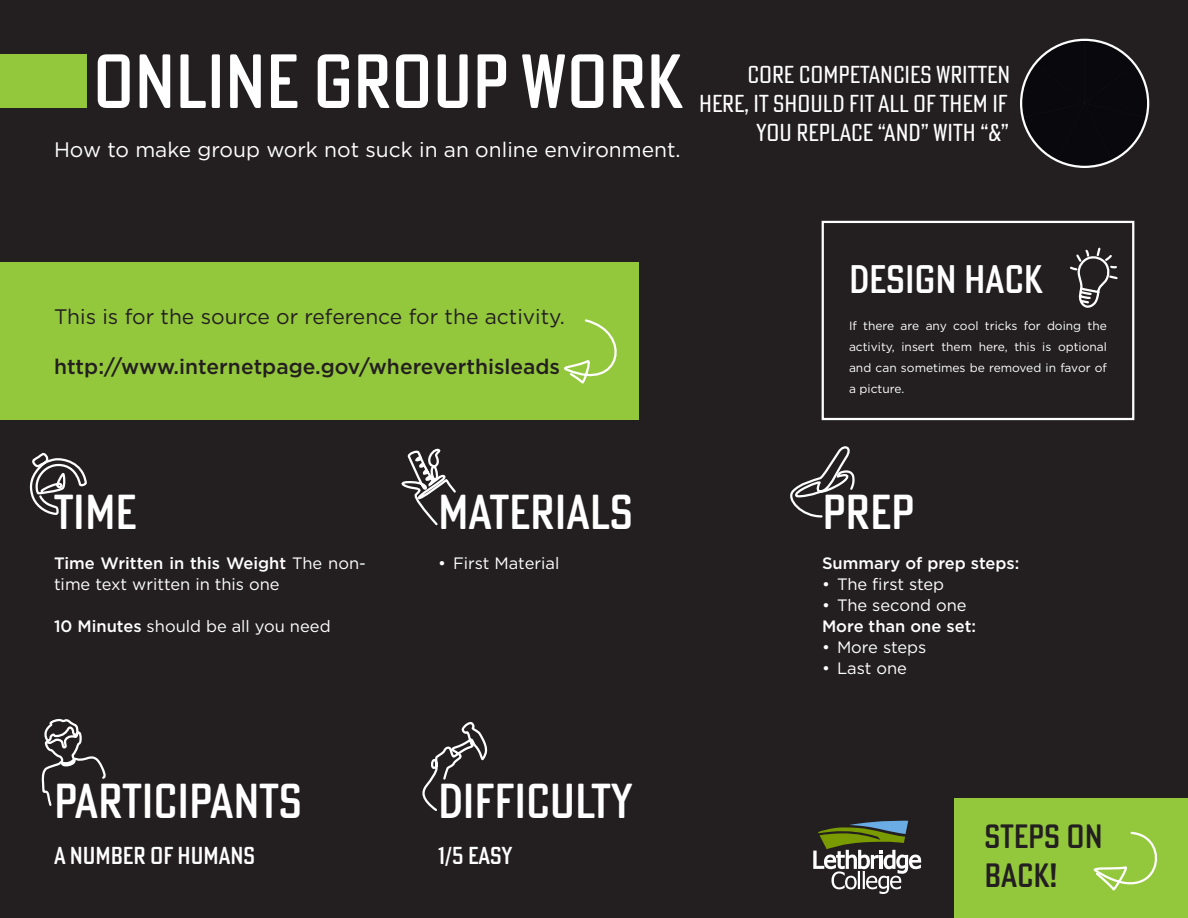
<style>
.page{position:relative;width:1188px;height:918px;background:#231f20}
.page>*{position:absolute;margin:0;border:0;box-sizing:border-box;transform-origin:0 0}
.t1{font:500 75px "Poster Gothic Round Cond ATF";color:#fff}
.t2{font:500 48px "Poster Gothic Round Cond ATF";color:#fff}
.t3{font:500 39px "Poster Gothic Round Cond ATF";color:#fff}
.t4{font:500 33px "Poster Gothic Round Cond ATF";color:#231f20}
.t5{font:24px/28.8px "Poster Gothic Round Cond ATF";color:#fff;text-align:right}
.t6{font:500 24px "Poster Gothic Round Cond ATF";color:#fff}
.t7{font:21px "Gotham";color:#fff}
.t8{font:500 21px "Gotham";color:#231f20}
.t9{font:21px "Gotham";color:#231f20}
.t10{font:16.5px/21px "Gotham";color:#fff}
.t11{font:500 16.5px "Gotham";color:#fff}
.t12{font:12px/21px "Gotham";color:#fff;text-align:justify}
.s1{font-weight:500}
</style>
<div class="page">
<div style="left:0;top:54px;width:87px;height:54px;background:#94c83c"></div>
<div style="left:822px;top:221px;width:312px;height:199px;border:2px solid #fff"></div>
<div style="left:0;top:262px;width:639px;height:158px;background:#94c83c"></div>
<svg style="left:1021px;top:40px;width:127px;height:127px"></svg>
<svg style="left:1070px;top:247px;width:48px;height:61px"></svg>
<svg style="left:564px;top:319px;width:53px;height:65px"></svg>
<svg style="left:41px;top:718px;width:65px;height:88px"></svg>
<svg style="left:422px;top:722px;width:66px;height:89px"></svg>
<svg style="left:29px;top:452px;width:57px;height:63px"></svg>
<svg style="left:401px;top:449px;width:55px;height:77px"></svg>
<svg style="left:790px;top:446px;width:65px;height:72px"></svg>
<div style="left:955px;top:799px;width:233px;height:119px;background:#94c83c"></div>
<svg style="left:1093px;top:831px;width:65px;height:60px"></svg>
<svg style="left:813px;top:820px;width:108px;height:74px"></svg>
<p class="t1" style="left:93px;top:33px;width:591px">ONLINE GROUP WORK</p>
<p class="t7" style="left:54px;top:136px;width:628px">How to make group work not suck in an online environment.</p>
<p class="t5" style="left:699px;top:60px;width:313px">CORE COMPETANCIES WRITTEN<br>HERE, IT SHOULD FIT ALL OF THEM IF<br>YOU REPLACE “AND” WITH “&amp;”</p>
<p class="t9" style="left:54px;top:303px;width:512px">This is for the source or reference for the activity.</p>
<p class="t8" style="left:54px;top:353px;width:508px">http://www.internetpage.gov/whereverthisleads</p>
<p class="t3" style="left:849px;top:254px;width:195px">DESIGN HACK</p>
<p class="t12" style="left:849px;top:315px;width:260px">If there are any cool tricks for doing the activity, insert them here, this is optional and can sometimes be removed in favor of a picture.</p>
<p class="t2" style="left:54px;top:480px;width:84px">TIME</p>
<p class="t10" style="left:54px;top:553px;width:314px"><span class="s1">Time Written in this Weight</span> The non&shy;time text written in this one</p>
<p class="t10" style="left:54px;top:616px;width:278px"><span class="s1">10 Minutes</span> should be all you need</p>
<p class="t2" style="left:438px;top:481px;width:197px">MATERIALS</p>
<p class="t2" style="left:822px;top:481px;width:94px">PREP</p>
<p class="t10" style="left:438px;top:553px;width:123px">• First Material</p>
<p class="t11" style="left:822px;top:553px;width:199px">Summary of prep steps:</p>
<p class="t10" style="left:822px;top:574px;width:124px">• The first step</p>
<p class="t10" style="left:822px;top:595px;width:146px">• The second one</p>
<p class="t11" style="left:822px;top:616px;width:156px">More than one set:</p>
<p class="t10" style="left:822px;top:637px;width:106px">• More steps</p>
<p class="t10" style="left:822px;top:658px;width:86px">• Last one</p>
<p class="t2" style="left:54px;top:770px;width:250px">PARTICIPANTS</p>
<p class="t2" style="left:438px;top:770px;width:196px">DIFFICULTY</p>
<p class="t6" style="left:54px;top:840px;width:203px">A NUMBER OF HUMANS</p>
<p class="t6" style="left:438px;top:840px;width:76px">1/5 EASY</p>
<p class="t4" style="left:985px;top:815px;width:120px">STEPS ON</p>
<p class="t4" style="left:985px;top:854px;width:74px">BACK!</p>
</div>
